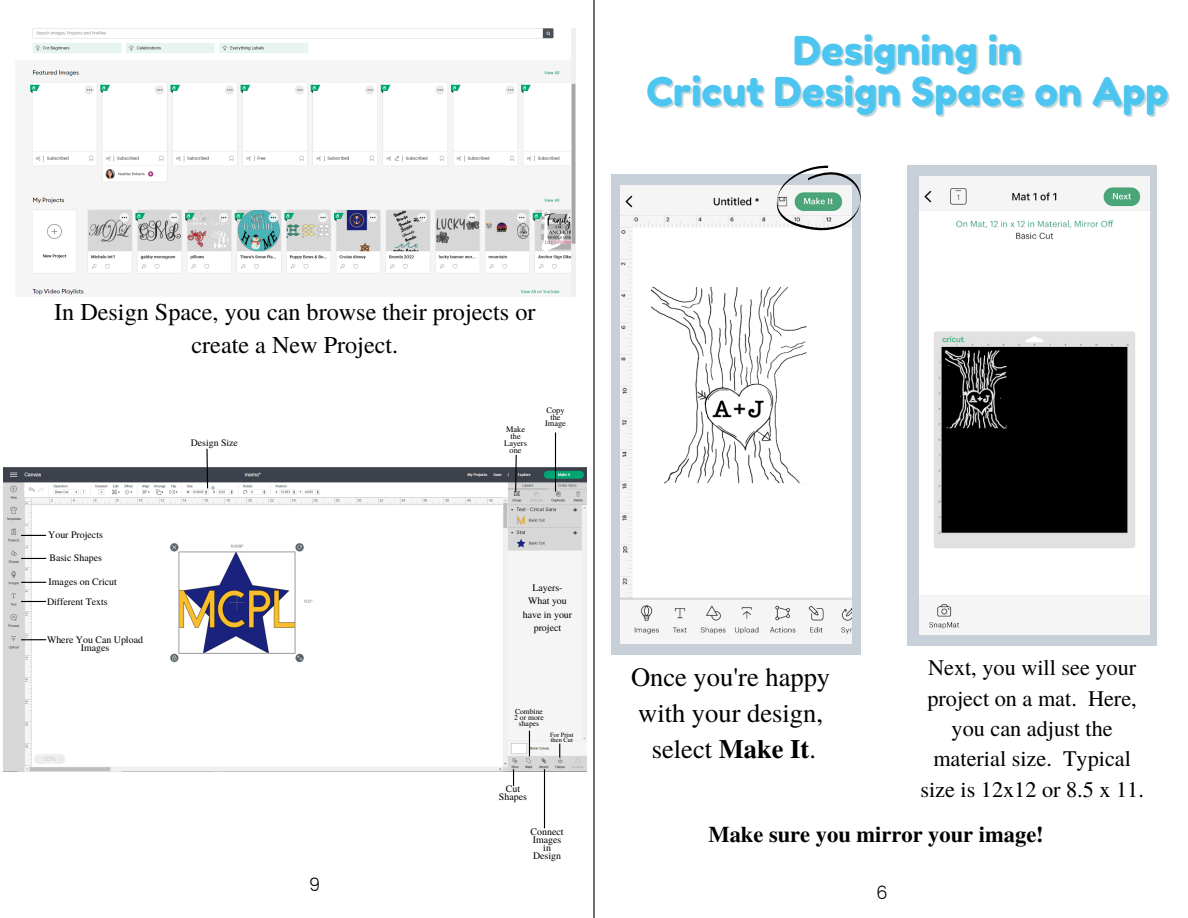
<style>
.page{position:relative;width:1188px;height:918px;background:#fff}
.page>*{position:absolute;margin:0;border:0;box-sizing:border-box;transform-origin:0 0}
.t1{font:39.6px "Fredoka One";color:#4dc5f1}
.t2{font:26.55px/36px "Te X Gyre Termes";color:#000;text-align:center}
.t3{font:24.15px/33.2px "Te X Gyre Termes";color:#000;text-align:center}
.t4{font:700 22.5px "Te X Gyre Termes";color:#000}
.t5{font:22.2px/30.3px "Te X Gyre Termes";color:#000;text-align:center}
.t6{font:300 18px "Poppins";color:#000}
.t7{font:9.9px/8.2px "Te X Gyre Termes";color:#000;text-align:center}
.t8{font:8.4px/6.9px "Te X Gyre Termes";color:#000;text-align:center}
.t9{font:7.65px/6.3px "Te X Gyre Termes";color:#000;text-align:center}
.t10{font:6.45px/5.4px "Te X Gyre Termes";color:#000}
.s1{font-weight:700}
</style>
<div class="page">
<hr style="left:593px;top:0;width:2px;height:918px;background:#000">
<div style="left:611px;top:174px;width:250px;height:481px;background:#c7d0d8"></div>
<img style="left:621px;top:185px;width:230px;height:458px">
<div style="left:908px;top:165px;width:249px;height:481px;background:#c7d0d8"></div>
<img style="left:919px;top:177px;width:231px;height:457px">
<svg style="left:776px;top:165px;width:85px;height:66px"></svg>
<img style="left:30px;top:28px;width:545px;height:268px">
<img style="left:3px;top:467px;width:584px;height:305px">
<svg style="left:21px;top:535px;width:25px;height:1px"></svg>
<svg style="left:21px;top:558px;width:25px;height:1px"></svg>
<svg style="left:21px;top:582px;width:25px;height:1px"></svg>
<svg style="left:21px;top:601px;width:25px;height:1px"></svg>
<svg style="left:21px;top:639px;width:25px;height:1px"></svg>
<svg style="left:513px;top:769px;width:1px;height:17px"></svg>
<hr style="left:544px;top:769px;width:1px;height:59px;background:#000">
<hr style="left:555px;top:432px;width:1px;height:59px;background:#000">
<svg style="left:529px;top:731px;width:1px;height:25px"></svg>
<svg style="left:559px;top:744px;width:1px;height:14px"></svg>
<svg style="left:515px;top:454px;width:2px;height:39px"></svg>
<svg style="left:206px;top:448px;width:3px;height:42px"></svg>
<h2 class="t1" style="left:793px;top:26px;width:230px">Designing in</h2>
<h6 class="t1" style="left:646px;top:68px;width:524px">Cricut Design Space on App</h6>
<p class="t3" style="left:54px;top:294px;width:483px">In Design Space, you can browse their projects or create a New Project.</p>
<h1 class="t7" style="left:191px;top:438px;width:49px">Design Size</h1>
<h5 class="t8" style="left:504px;top:425px;width:24px">Make the<br>Layers one</h5>
<h3 class="t8" style="left:545px;top:406px;width:22px">Copy the<br>Image</h3>
<h5 class="t7" style="left:48px;top:530px;width:56px">Your Projects</h5>
<h5 class="t7" style="left:49px;top:577px;width:70px">Images on Cricut</h5>
<h4 class="t7" style="left:49px;top:553px;width:54px">Basic Shapes</h4>
<h2 class="t7" style="left:47px;top:597px;width:62px">Different Texts</h2>
<h6 class="t7" style="left:47px;top:635px;width:98px">Where You Can Upload<br>Images</h6>
<p class="t6" style="left:309px;top:875px;width:13px">9</p>
<p class="t7" style="left:523px;top:580px;width:51px;line-height:13.5px">Layers-<br>What you have in your project</p>
<p class="t9" style="left:514px;top:707px;width:31px">Combine<br>2 or more shapes</p>
<h5 class="t7" style="left:499px;top:784px;width:30px">Cut<br>Shapes</h5>
<p class="t10" style="left:550px;top:731px;width:25px">For Print then Cut</p>
<p class="t7" style="left:531px;top:827px;width:35px">Connect<br>Images in<br>Design</p>
<h5 class="t2" style="left:631px;top:658px;width:201px">Once you're happy with your design, select <span class="s1">Make It</span>.</h5>
<h5 class="t5" style="left:920px;top:651px;width:225px">Next, you will see your project on a mat. Here, you can adjust the material size. Typical size is 12x12 or 8.5 x 11.</h5>
<h3 class="t4" style="left:709px;top:817px;width:337px">Make sure you mirror your image!</h3>
<p class="t6" style="left:876px;top:883px;width:13px">6</p>
</div>
